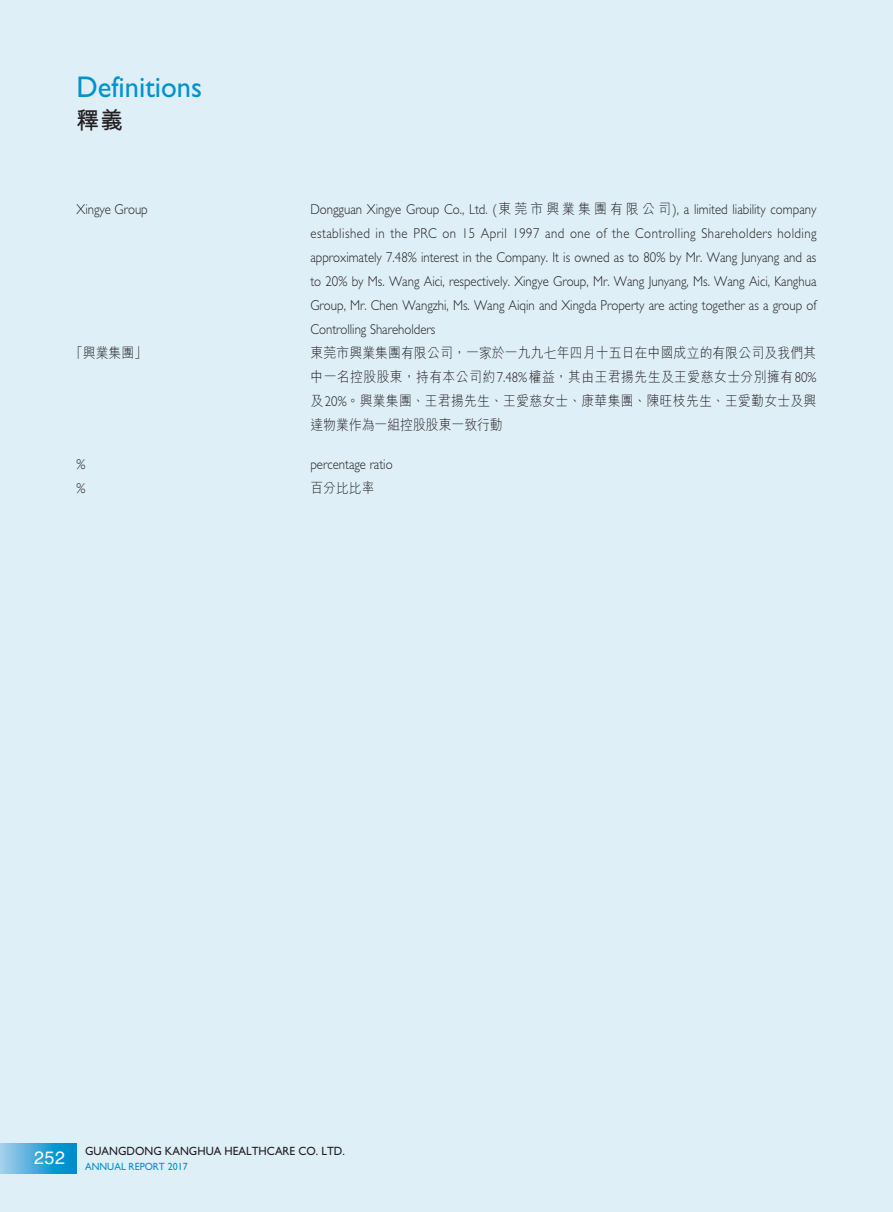
<style>
.page{position:relative;width:893px;height:1212px;background:#fff}
.page>*{position:absolute;margin:0;border:0;box-sizing:border-box;transform-origin:0 0}
.t1{font:30px "Gill Sans Std";color:#0093d0;scale:.95 1}
.t2{font:700 24px "M Hei HK";color:#231f20;scale:.95 1}
.t3{font:18px "Helvetica LT Std";color:#fff}
._1__內文{font:300 14.25px/24px "Gill Sans Std";color:#231f20;text-align:justify;scale:.9 1}
._1__內文-2{font:300 14.25px/24px "M Hei HK";letter-spacing:.02em;color:#231f20;text-align:justify;scale:.9 1}
.t4{font:12px "Gill Sans Std";color:#231f20;scale:.95 1}
.t5{font:10.5px "Gill Sans Std";color:#0093d0;scale:.95 1}
.s1{font-family:"M Hei HK"}
.s2{font-family:"Gill Sans Std"}
</style>
<div class="page">
<div style="left:0;top:0;width:892px;height:1212px;background:#dfeff8"></div>
<svg style="left:0;top:1144px;width:77px;height:30px;background:#40a9da"></svg>
<h1 class="t1" style="left:76px;top:70px;width:134px">Definitions</h1>
<h2 class="t2" style="left:76px;top:102px;width:51px">釋義</h2>
<p class="_1__內文" style="left:77px;top:197px;width:81px">Xingye Group</p>
<p class="_1__內文" style="left:310px;top:197px;width:564px">Dongguan Xingye Group Co., Ltd. (<span class="s1">東莞市興業集團有限公司</span>), a limited liability company established in the PRC on 15 April 1997 and one of the Controlling Shareholders holding approximately 7.48% interest in the Company. It is owned as to 80% by Mr. Wang Junyang and as to 20% by Ms. Wang Aici, respectively. Xingye Group, Mr. Wang Junyang, Ms. Wang Aici, Kanghua Group, Mr. Chen Wangzhi, Ms. Wang Aiqin and Xingda Property are acting together as a group of Controlling Shareholders</p>
<p class="_1__內文-2" style="left:70px;top:340px;width:87px">「興業集團」</p>
<p class="_1__內文-2" style="left:310px;top:340px;width:564px">東莞市興業集團有限公司，一家於一九九七年四月十五日在中國成立的有限公司及我們其中一名控股股東，持有本公司約<span class="s2">7.48%</span>權益，其由王君揚先生及王愛慈女士分別擁有<span class="s2">80%</span>及<span class="s2">20%</span>。興業集團、王君揚先生、王愛慈女士、康華集團、陳旺枝先生、王愛勤女士及興達物業作為一組控股股東一致行動</p>
<p class="_1__內文" style="left:77px;top:452px;width:11px">%</p>
<p class="_1__內文" style="left:310px;top:452px;width:93px">percentage ratio</p>
<p class="_1__內文" style="left:77px;top:476px;width:11px">%</p>
<p class="_1__內文-2" style="left:310px;top:475px;width:73px">百分比比率</p>
<p class="t3" style="left:34px;top:1147px;width:33px">252</p>
<p class="t4" style="left:85px;top:1144px;width:275px">GUANGDONG KANGHUA HEALTHCARE CO. LTD.</p>
<p class="t5" style="left:85px;top:1161px;width:110px">ANNUAL REPORT 2017</p>
</div>
